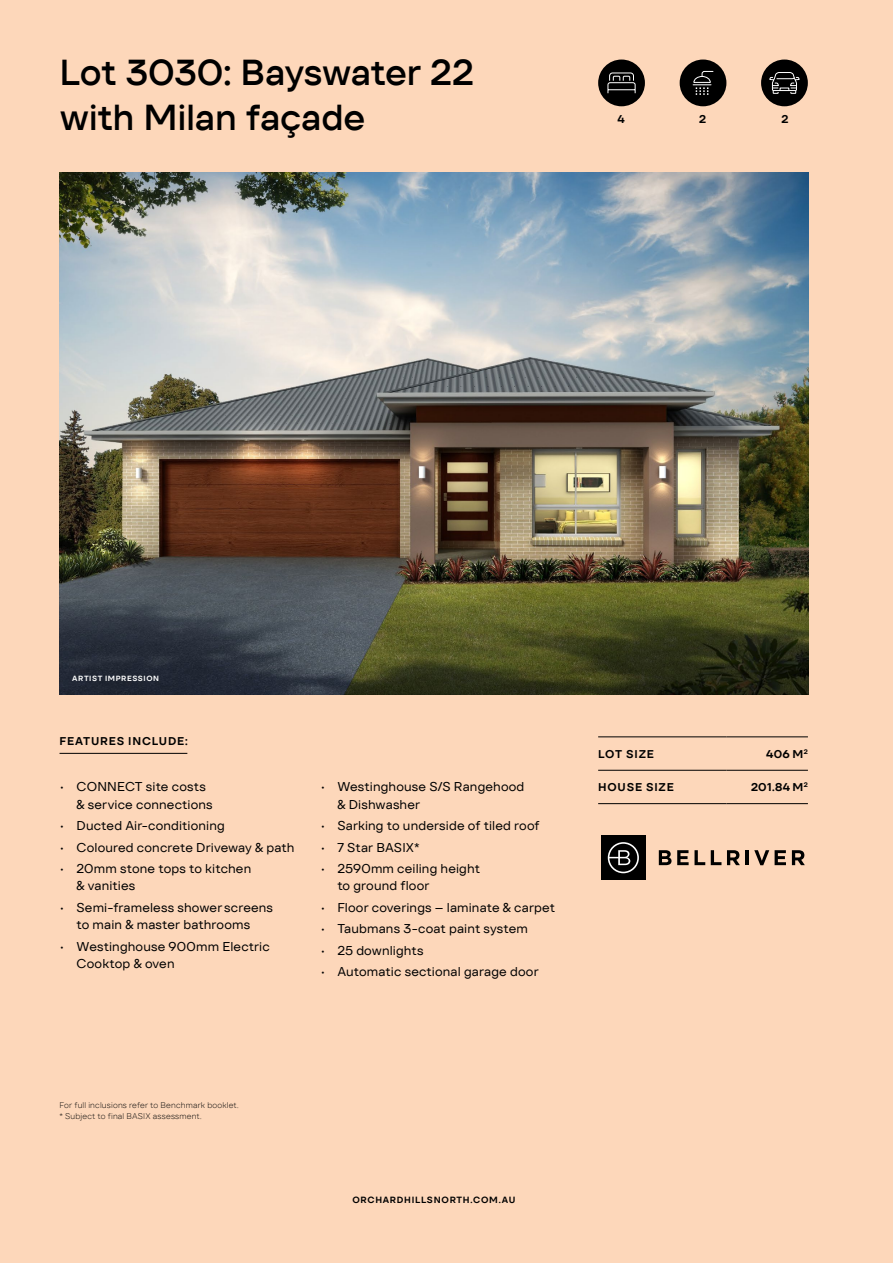
<style>
.page{position:relative;width:893px;height:1263px;background:#fdd7ba}
.page>*{position:absolute;margin:0;border:0;box-sizing:border-box;transform-origin:0 0}
.t1{font:500 36px/45px "TT Firs Text";letter-spacing:-.01em;color:#000}
.t2{font:12.75px/17.2px "TT Firs Text Nm";letter-spacing:.01em;color:#000}
.t3{font:11.25px "TT Firs Text Dm Bd";letter-spacing:.07em;color:#000}
.t4{font:9px "TT Firs Text Dm Bd";letter-spacing:.08em;color:#000}
.t5{font:300 8.25px/10.5px "TT Firs Text";letter-spacing:.02em;color:#000}
.t6{font:7.5px "TT Firs Text Dm Bd";letter-spacing:.08em;color:#fff}
</style>
<div class="page">
<hr style="left:60px;top:753px;width:127px;height:1px;background:#000">
<hr style="left:598px;top:737px;width:128px;height:1px;background:#000">
<hr style="left:726px;top:737px;width:82px;height:1px;background:#000">
<hr style="left:598px;top:770px;width:128px;height:1px;background:#000">
<hr style="left:726px;top:770px;width:82px;height:1px;background:#000">
<hr style="left:598px;top:803px;width:128px;height:1px;background:#000">
<hr style="left:726px;top:803px;width:82px;height:1px;background:#000">
<img style="left:60px;top:172px;width:748px;height:522px">
<div style="left:598px;top:60px;width:47px;height:46px;background:#000;border-radius:50%"></div>
<svg style="left:607px;top:72px;width:29px;height:22px"></svg>
<div style="left:680px;top:60px;width:46px;height:46px;background:#000;border-radius:50%"></div>
<svg style="left:692px;top:71px;width:22px;height:24px"></svg>
<div style="left:761px;top:60px;width:47px;height:46px;background:#000;border-radius:50%"></div>
<svg style="left:769px;top:72px;width:31px;height:22px"></svg>
<div style="left:601px;top:836px;width:44px;height:44px;background:#000"></div>
<svg style="left:608px;top:842px;width:31px;height:31px"></svg>
<svg style="left:659px;top:850px;width:12px;height:15px"></svg>
<svg style="left:677px;top:850px;width:28px;height:15px"></svg>
<svg style="left:711px;top:850px;width:10px;height:15px"></svg>
<svg style="left:727px;top:850px;width:13px;height:15px"></svg>
<hr style="left:745px;top:850px;width:4px;height:15px;background:#000">
<svg style="left:754px;top:850px;width:15px;height:15px"></svg>
<svg style="left:775px;top:850px;width:11px;height:15px"></svg>
<svg style="left:792px;top:850px;width:13px;height:15px"></svg>
<h1 class="t1" style="left:60px;top:50px;width:416px">Lot 3030: Bayswater 22 with Milan façade</h1>
<p class="t3" style="left:618px;top:112px;width:9px">4</p>
<p class="t3" style="left:699px;top:112px;width:8px">2</p>
<p class="t3" style="left:781px;top:112px;width:8px">2</p>
<p class="t6" style="left:72px;top:674px;width:88px">ARTIST IMPRESSION</p>
<p class="t3" style="left:60px;top:733px;width:130px">FEATURES INCLUDE:</p>
<p class="t2" style="left:77px;top:778px;width:138px;text-indent:-17px">• CONNECT site costs &amp; service connections</p>
<p class="t2" style="left:60px;top:817px;width:167px">• Ducted Air-conditioning</p>
<p class="t2" style="left:60px;top:838px;width:237px">• Coloured concrete Driveway &amp; path</p>
<p class="t2" style="left:77px;top:860px;width:176px;text-indent:-17px">• 20mm stone tops to kitchen &amp; vanities</p>
<p class="t2" style="left:60px;top:899px;width:215px;text-align:center">• Semi-frameless shower screens to main &amp; master bathrooms</p>
<p class="t2" style="left:77px;top:937px;width:195px;text-indent:-17px">• Westinghouse 900mm Electric<br>Cooktop &amp; oven</p>
<p class="t2" style="left:337px;top:778px;width:189px;text-indent:-17px">• Westinghouse S/S Rangehood &amp; Dishwasher</p>
<p class="t2" style="left:320px;top:817px;width:221px">• Sarking to underside of tiled roof</p>
<p class="t2" style="left:320px;top:838px;width:101px">• 7 Star BASIX*</p>
<p class="t2" style="left:337px;top:860px;width:144px;text-indent:-17px">• 2590mm ceiling height to ground floor</p>
<p class="t2" style="left:320px;top:899px;width:236px">• Floor coverings – laminate &amp; carpet</p>
<p class="t2" style="left:320px;top:920px;width:209px">• Taubmans 3-coat paint system</p>
<p class="t2" style="left:320px;top:942px;width:105px">• 25 downlights</p>
<p class="t2" style="left:320px;top:963px;width:220px">• Automatic sectional garage door</p>
<p class="t3" style="left:598px;top:746px;width:57px">LOT SIZE</p>
<p class="t3" style="left:766px;top:746px;width:43px">406 M<sup>2</sup></p>
<p class="t3" style="left:598px;top:779px;width:77px">HOUSE SIZE</p>
<p class="t3" style="left:751px;top:779px;width:58px">201.84 M<sup>2</sup></p>
<p class="t5" style="left:60px;top:1100px;width:181px">For full inclusions refer to Benchmark booklet. * Subject to final BASIX assessment.</p>
<p class="t4" style="left:352px;top:1194px;width:165px">ORCHARDHILLSNORTH.COM.AU</p>
</div>
